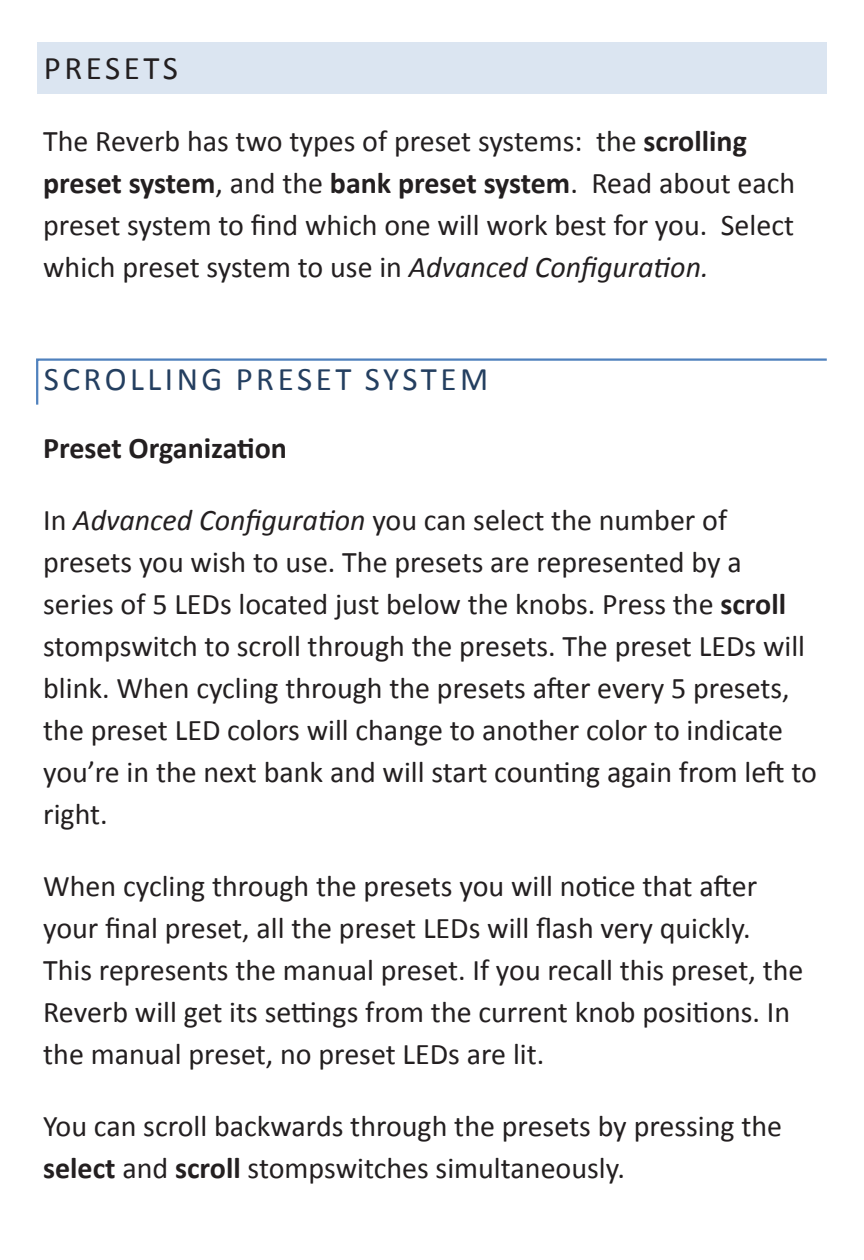
<style>
.page{position:relative;width:864px;height:1260px;background:#fff}
.page>*{position:absolute;margin:0;border:0;box-sizing:border-box;transform-origin:0 0}
.Heading_blue_line{font:33px "Calibri";letter-spacing:.105em;color:#243f60}
.Heading_blue_highlight{font:33px "Calibri";letter-spacing:.105em;color:#231f20}
.t1{font:30px/42px "Calibri";color:#231f20}
.t2{font:700 30px "Calibri";color:#231f20}
.s1{font-weight:700}
.s2{font-style:italic}
</style>
<div class="page">
<div style="left:37px;top:42px;width:790px;height:51px;background:#dbe5f1"></div>
<svg style="left:36px;top:358px;width:791px;height:47px"></svg>
<p class="Heading_blue_highlight" style="left:44px;top:45px;width:136px">PRESETS</p>
<p class="t1" style="left:43px;top:119px;width:754px">The Reverb has two types of preset systems: the <span class="s1">scrolling preset system</span>, and the <span class="s1">bank preset system</span>. Read about each preset system to find which one will work best for you. Select which preset system to use in <span class="s2">Advanced Configuration.</span></p>
<p class="Heading_blue_line" style="left:44px;top:356px;width:446px">SCROLLING PRESET SYSTEM</p>
<p class="t2" style="left:43px;top:426px;width:245px">Preset Organization</p>
<p class="t1" style="left:43px;top:498px;width:775px">In <span class="s2">Advanced Configuration</span> you can select the number of presets you wish to use. The presets are represented by a series of 5 LEDs located just below the knobs. Press the <span class="s1">scroll </span>stompswitch to scroll through the presets. The preset LEDs will blink. When cycling through the presets after every 5 presets, the preset LED colors will change to another color to indicate you’re in the next bank and will start counting again from left to right.</p>
<p class="t1" style="left:43px;top:864px;width:762px">When cycling through the presets you will notice that after your final preset, all the preset LEDs will flash very quickly.<br>This represents the manual preset. If you recall this preset, the Reverb will get its settings from the current knob positions. In the manual preset, no preset LEDs are lit.</p>
<p class="t1" style="left:43px;top:1104px;width:740px">You can scroll backwards through the presets by pressing the <span class="s1">select</span> and <span class="s1">scroll</span> stompswitches simultaneously.</p>
</div>
